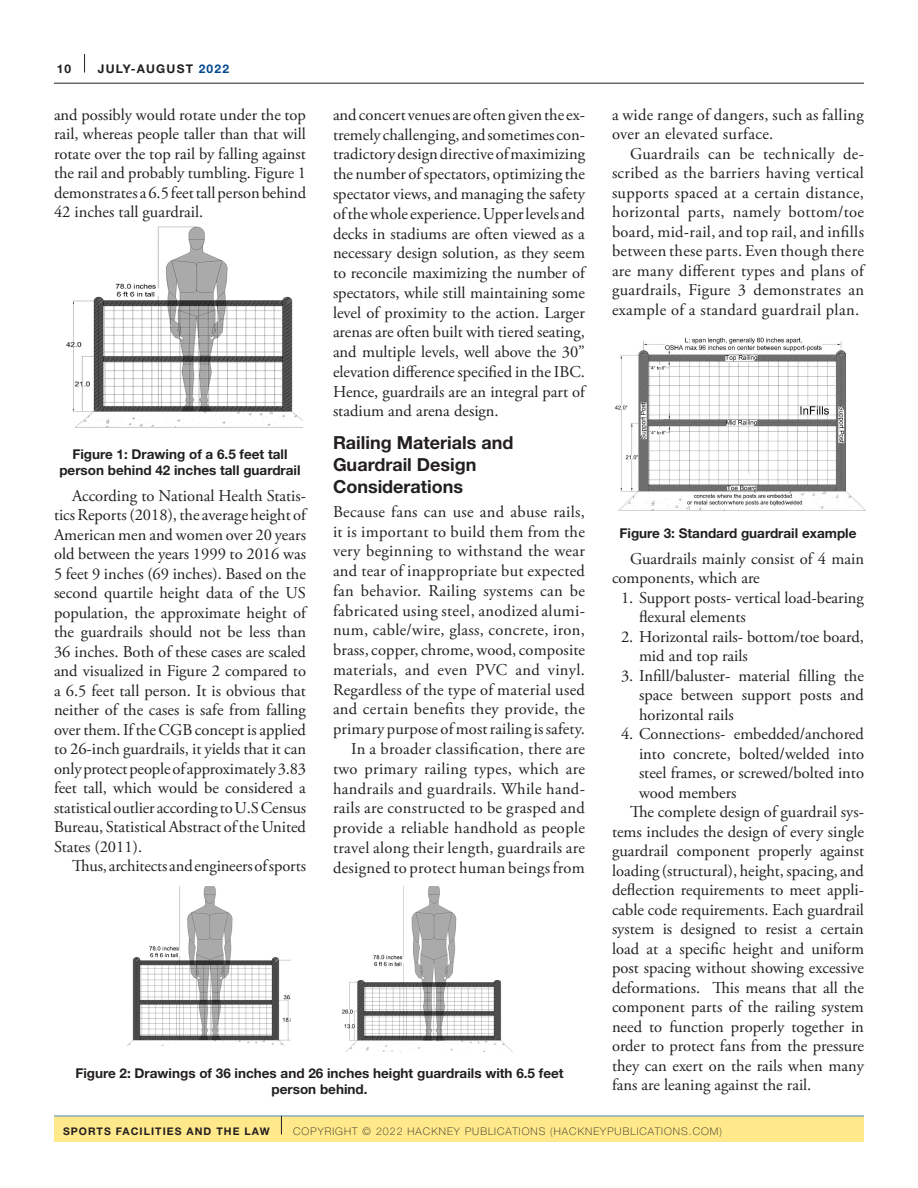
<style>
.page{position:relative;width:918px;height:1188px;background:#fff}
.page>*{position:absolute;margin:0;border:0;box-sizing:border-box;transform-origin:0 0}
.Subhead_2{font:700 18px/21.9px "Helvetica Neue LT Std";color:#231f20}
.Body_text{font:16.5px/19.5px "Adobe Garamond Pro";color:#231f20;text-align:justify}
.Body_First{font:16.5px/19.8px "Adobe Garamond Pro";color:#231f20;text-align:justify}
.Body_text-2{font:16.5px/19.5px "Adobe Garamond Pro";letter-spacing:.02em;color:#231f20}
.t1{font:700 13.5px/16.2px "Helvetica Neue LT Std";color:#231f20;text-align:center}
.t2{font:700 12px "Helvetica Neue LT Std";letter-spacing:.1em;color:#231f20}
.t3{font:100 10.5px "Helvetica Neue LT Std";letter-spacing:.1em;color:#231f20}
.t4{font:700 10.5px "Helvetica Neue LT Std";letter-spacing:.1em;color:#231f20}
.s1{color:#014990}
</style>
<div class="page">
<svg style="left:84px;top:54px;width:1px;height:18px"></svg>
<hr style="left:54px;top:83px;width:810px;height:1px;background:#231f20">
<div style="left:54px;top:1116px;width:810px;height:26px;background:#ffe98b"></div>
<svg style="left:281px;top:1116px;width:1px;height:18px"></svg>
<img style="left:66px;top:227px;width:236px;height:201px">
<img style="left:614px;top:337px;width:252px;height:174px">
<img style="left:342px;top:886px;width:170px;height:165px">
<img style="left:127px;top:886px;width:164px;height:160px">
<p class="t2" style="left:57px;top:61px;width:16px">10</p>
<p class="t2" style="left:98px;top:61px;width:133px">JULY-AUGUST <span class="s1">2022</span></p>
<p class="Body_First" style="left:54px;top:106px;width:254px">and possibly would rotate under the top rail, whereas people taller than that will rotate over the top rail by falling against the rail and probably tumbling. Figure 1 demonstrates a 6.5 feet tall person behind 42 inches tall guardrail.</p>
<p class="t1" style="left:59px;top:446px;width:243px">Figure 1: Drawing of a 6.5 feet tall person behind 42 inches tall guardrail</p>
<p class="Body_text" style="left:54px;top:487px;width:254px;text-indent:18px">According to National Health Statis&shy;tics Reports (2018), the average height of American men and women over 20 years old between the years 1999 to 2016 was 5 feet 9 inches (69 inches). Based on the second quartile height data of the US population, the approximate height of the guardrails should not be less than 36 inches. Both of these cases are scaled and visualized in Figure 2 compared to a 6.5 feet tall person. It is obvious that neither of the cases is safe from falling over them. If the CGB concept is applied to 26-inch guardrails, it yields that it can only protect people of approximately 3.83 feet tall, which would be considered a statistical outlier according to U.S Census Bureau, Statistical Abstract of the United States (2011).</p>
<p class="Body_text" style="left:72px;top:857px;width:235px">Thus, architects and engineers of sports</p>
<p class="Body_text" style="left:333px;top:105px;width:254px">and concert venues are often given the ex&shy;tremely challenging, and sometimes con&shy;tradictory design directive of maximizing the number of spectators, optimizing the spectator views, and managing the safety of the whole experience. Upper levels and decks in stadiums are often viewed as a necessary design solution, as they seem to reconcile maximizing the number of spectators, while still maintaining some level of proximity to the action. Larger arenas are often built with tiered seating, and multiple levels, well above the 30” elevation difference specified in the IBC.<br>Hence, guardrails are an integral part of stadium and arena design.</p>
<p class="Subhead_2" style="left:333px;top:431px;width:182px">Railing Materials and<br>Guardrail Design<br>Considerations</p>
<p class="Body_First" style="left:333px;top:502px;width:254px">Because fans can use and abuse rails, it is important to build them from the very beginning to withstand the wear and tear of inappropriate but expected fan behavior. Railing systems can be fabricated using steel, anodized alumi&shy;num, cable/wire, glass, concrete, iron, brass, copper, chrome, wood, composite materials, and even PVC and vinyl.<br>Regardless of the type of material used and certain benefits they provide, the primary purpose of most railing is safety.</p>
<p class="Body_text" style="left:333px;top:739px;width:254px;text-indent:18px">In a broader classification, there are two primary railing types, which are handrails and guardrails. While hand&shy;rails are constructed to be grasped and provide a reliable handhold as people travel along their length, guardrails are designed to protect human beings from</p>
<p class="t1" style="left:75px;top:1065px;width:490px">Figure 2: Drawings of 36 inches and 26 inches height guardrails with 6.5 feet person behind.</p>
<p class="Body_text-2" style="left:612px;top:106px;width:253px">a wide range of dangers, such as falling over an elevated surface.</p>
<p class="Body_text" style="left:612px;top:145px;width:254px;text-indent:18px">Guardrails can be technically de&shy;scribed as the barriers having vertical supports spaced at a certain distance, horizontal parts, namely bottom/toe board, mid-rail, and top rail, and infills between these parts. Even though there are many different types and plans of guardrails, Figure 3 demonstrates an example of a standard guardrail plan.</p>
<p class="t1" style="left:620px;top:525px;width:238px">Figure 3: Standard guardrail example</p>
<p class="Body_text" style="left:612px;top:549px;width:254px;text-indent:18px">Guardrails mainly consist of 4 main components, which are</p>
<p class="Body_text" style="left:639px;top:588px;width:227px;text-indent:-18px">1. Support posts- vertical load-bearing flexural elements</p>
<p class="Body_text" style="left:639px;top:627px;width:227px;text-indent:-18px">2. Horizontal rails- bottom/toe board, mid and top rails</p>
<p class="Body_text" style="left:639px;top:666px;width:226px;text-indent:-18px">3. Infill/baluster- material filling the space between support posts and horizontal rails</p>
<p class="Body_text" style="left:639px;top:725px;width:227px;text-indent:-18px">4. Connections- embedded/anchored into concrete, bolted/welded into steel frames, or screwed/bolted into wood members</p>
<p class="Body_text" style="left:612px;top:803px;width:254px;text-indent:18px">The complete design of guardrail sys&shy;tems includes the design of every single guardrail component properly against loading (structural), height, spacing, and deflection requirements to meet appli&shy;cable code requirements. Each guardrail system is designed to resist a certain load at a specific height and uniform post spacing without showing excessive deformations. This means that all the component parts of the railing system need to function properly together in order to protect fans from the pressure they can exert on the rails when many fans are leaning against the rail.</p>
<p class="t4" style="left:63px;top:1124px;width:208px">SPORTS FACILITIES AND THE LAW</p>
<p class="t3" style="left:293px;top:1125px;width:430px">COPYRIGHT © 2022 HACKNEY PUBLICATIONS (HACKNEYPUBLICATIONS.COM)</p>
</div>
